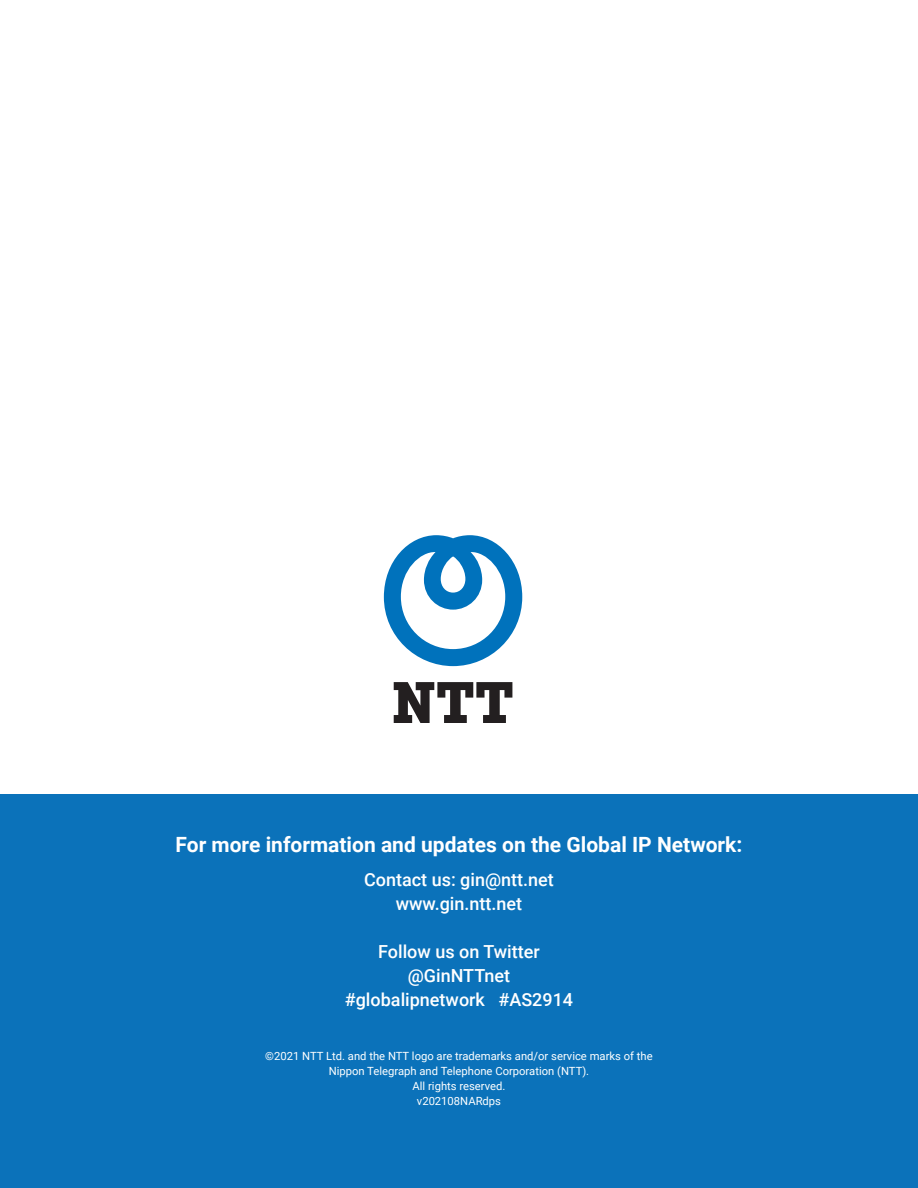
<style>
.page{position:relative;width:918px;height:1188px;background:#fff}
.page>*{position:absolute;margin:0;border:0;box-sizing:border-box;transform-origin:0 0}
.t1{font:700 21px "Roboto";color:#fff}
.t2{font:500 18px/24px "Roboto";color:#fff;text-align:center}
.t3{font:11.25px "Roboto";color:#fff}
</style>
<div class="page">
<div style="left:0;top:795px;width:918px;height:393px;background:#0b72ba"></div>
<svg style="left:394px;top:682px;width:118px;height:41px"></svg>
<svg style="left:384px;top:535px;width:138px;height:131px"></svg>
<p class="t1" style="left:176px;top:830px;width:568px">For more information and updates on the Global IP Network:</p>
<p class="t2" style="left:364px;top:867px;width:191px">Contact us: gin@ntt.net www.gin.ntt.net</p>
<p class="t2" style="left:378px;top:939px;width:163px">Follow us on Twitter</p>
<p class="t2" style="left:408px;top:963px;width:104px">@GinNTTnet</p>
<p class="t2" style="left:345px;top:987px;width:230px">#globalipnetwork #AS2914</p>
<p class="t3" style="left:265px;top:1048px;width:389px">©2021 NTT Ltd. and the NTT logo are trademarks and/or service marks of the</p>
<p class="t3" style="left:329px;top:1063px;width:262px">Nippon Telegraph and Telephone Corporation (NTT).</p>
<p class="t3" style="left:413px;top:1078px;width:94px">All rights reserved.</p>
<p class="t3" style="left:417px;top:1093px;width:86px">v202108NARdps</p>
</div>
